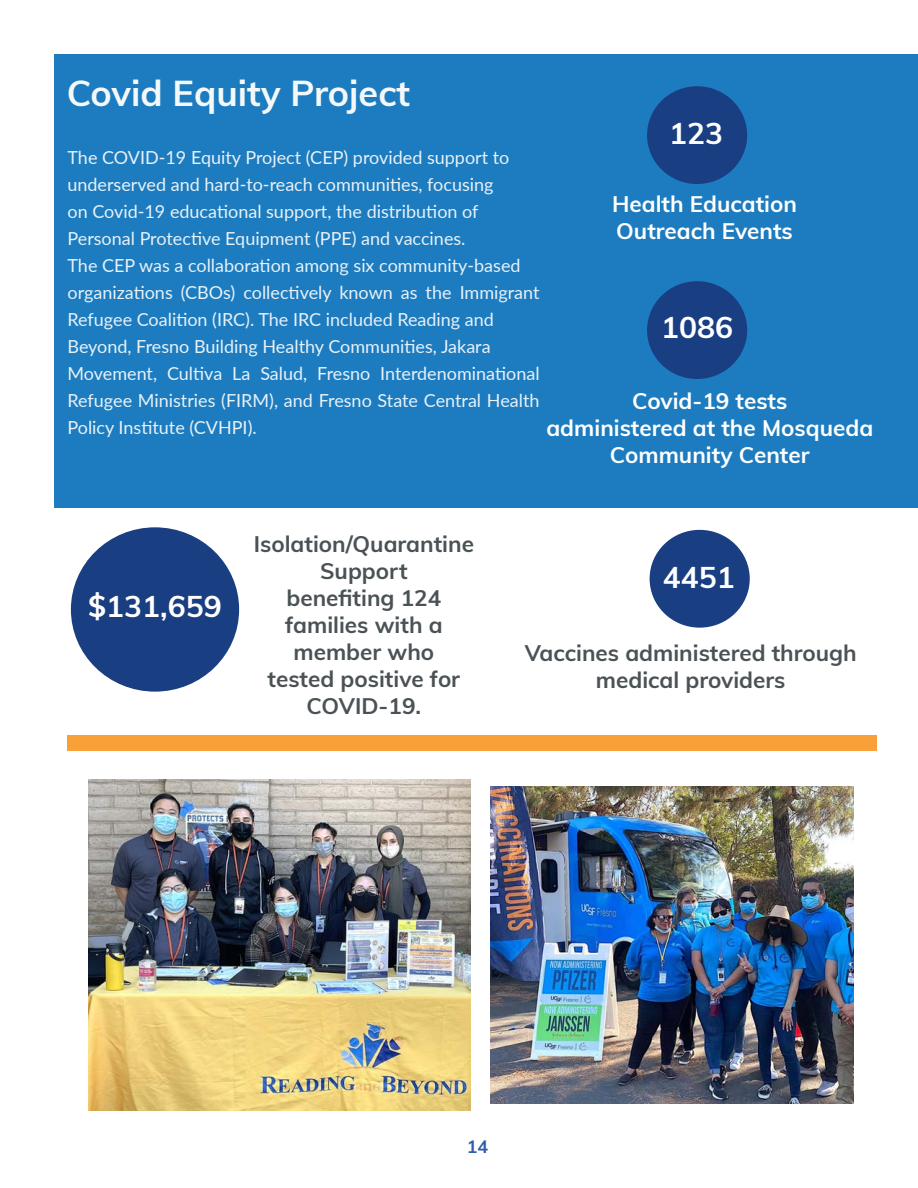
<style>
.page{position:relative;width:918px;height:1188px;background:#fff}
.page>*{position:absolute;margin:0;border:0;box-sizing:border-box;transform-origin:0 0}
.t1{font:700 36px "Muli";color:#fff}
.t2{font:700 30px "Muli";color:#fff}
.t3{font:700 22.5px/27px "Muli";color:#4a5255;text-align:center}
.t4{font:700 22.5px "Muli";color:#fff}
.t5{font:18px/27px "Lato";color:#fff}
.t6{font:700 18px "Muli";color:#2e5dab}
</style>
<div class="page">
<div style="left:54px;top:54px;width:864px;height:454px;background:#1d7cbf"></div>
<div style="left:68px;top:735px;width:810px;height:16px;background:#f9a038"></div>
<div style="left:647px;top:86px;width:100px;height:98px;background:#193e81;border-radius:50%"></div>
<div style="left:647px;top:281px;width:100px;height:98px;background:#193e81;border-radius:50%"></div>
<div style="left:650px;top:530px;width:100px;height:98px;background:#193e81;border-radius:50%"></div>
<div style="left:71px;top:527px;width:168px;height:165px;background:#193e81;border-radius:50%"></div>
<img style="left:88px;top:780px;width:382px;height:331px">
<img style="left:491px;top:786px;width:363px;height:318px">
<h1 class="t1" style="left:66px;top:66px;width:345px">Covid Equity Project</h1>
<p class="t5" style="left:68px;top:144px;width:474px">The COVID-19 Equity Project (CEP) provided support to underserved and hard-to-reach communities, focusing<br>on Covid-19 educational support, the distribution of Personal Protective Equipment (PPE) and vaccines.<br>The CEP was a collaboration among six community-based organizations (CBOs) collectively known as the Immigrant Refugee Coalition (IRC). The IRC included Reading and Beyond, Fresno Building Healthy Communities, Jakara Movement, Cultiva La Salud, Fresno Interdenominational Refugee Ministries (FIRM), and Fresno State Central Health Policy Institute (CVHPI).</p>
<p class="t2" style="left:669px;top:111px;width:56px">123</p>
<p class="t4" style="left:612px;top:187px;width:187px">Health Education</p>
<p class="t4" style="left:616px;top:214px;width:178px">Outreach Events</p>
<p class="t2" style="left:661px;top:305px;width:73px">1086</p>
<p class="t4" style="left:632px;top:384px;width:157px">Covid-19 tests</p>
<p class="t4" style="left:546px;top:411px;width:328px">administered at the Mosqueda</p>
<p class="t4" style="left:610px;top:438px;width:201px">Community Center</p>
<p class="t2" style="left:88px;top:585px;width:135px">$131,659</p>
<p class="t3" style="left:254px;top:530px;width:222px">Isolation/Quarantine<br>Support</p>
<p class="t3" style="left:286px;top:584px;width:156px">benefiting 124</p>
<p class="t3" style="left:285px;top:611px;width:159px">families with a</p>
<p class="t3" style="left:293px;top:638px;width:142px">member who</p>
<p class="t3" style="left:268px;top:665px;width:194px">tested positive for<br>COVID-19.</p>
<p class="t2" style="left:663px;top:555px;width:73px">4451</p>
<p class="t3" style="left:525px;top:638px;width:334px">Vaccines administered through medical providers</p>
<p class="t6" style="left:467px;top:1134px;width:23px">14</p>
</div>
